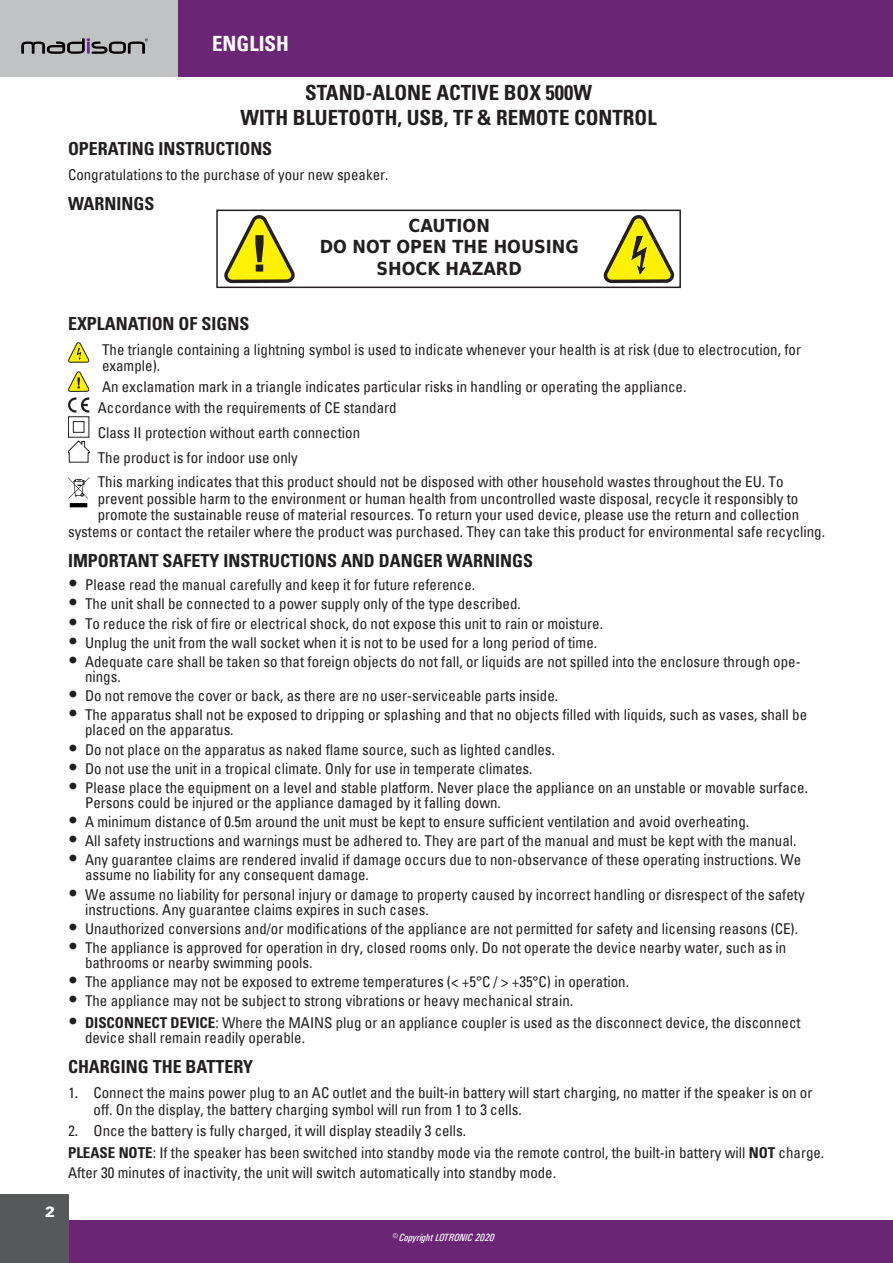
<style>
.page{position:relative;width:893px;height:1263px;background:#fff}
.page>*{position:absolute;margin:0;border:0;box-sizing:border-box;transform-origin:0 0}
.t1{font:700 condensed 20.85px/25px "Univers LT Std";color:#231f20;text-align:center}
.t2{font:700 condensed 20.85px "Univers LT Std";color:#fff}
.t3{font:700 condensed 18px "Univers LT Std";color:#231f20}
.t4{font:700 18px/21.6px "DejaVu Sans Condensed";color:#231f20;text-align:center}
.t5{font:condensed 15px/15px "Univers";color:#231f20}
.t6{font:900 15px "Univers";color:#fff}
.t7{font:italic 10.5px "Univers Condensed";color:#fff}
.s1{font-family:"DIN Pro";font-weight:900;font-stretch:normal;font-size:20.85px}
.s2{font-family:"Univers LT Std";font-weight:700}
.s3{font-family:"Univers Condensed";font-stretch:normal}
</style>
<div class="page">
<div style="left:0;top:0;width:893px;height:77px;background:#6a2675"></div>
<div style="left:0;top:1220px;width:893px;height:43px;background:#6a2675"></div>
<svg style="left:224px;top:215px;width:71px;height:68px"></svg>
<svg style="left:604px;top:215px;width:70px;height:68px"></svg>
<img style="left:617px;top:233px;width:44px;height:43px">
<div style="left:216px;top:210px;width:465px;height:78px;border:2px solid #231f20"></div>
<svg style="left:68px;top:342px;width:21px;height:21px"></svg>
<svg style="left:68px;top:371px;width:21px;height:42px"></svg>
<div style="left:68px;top:416px;width:21px;height:22px;border:1px solid #231f20"></div>
<div style="left:73px;top:421px;width:11px;height:12px;border:1px solid #231f20"></div>
<svg style="left:68px;top:441px;width:21px;height:21px"></svg>
<svg style="left:68px;top:477px;width:21px;height:30px"></svg>
<div style="left:0;top:0;width:178px;height:77px;background:#c1c2c4"></div>
<svg style="left:21px;top:38px;width:127px;height:16px"></svg>
<div style="left:0;top:1195px;width:68px;height:68px;background:#57585a"></div>
<h1 class="t2" style="left:212px;top:31px;width:78px">ENGLISH</h1>
<h1 class="t1" style="left:241px;top:80px;width:418px">STAND-ALONE ACTIVE BOX 500W<br>WITH BLUETOOTH, USB, TF &amp; REMOTE CONTROL</h1>
<p class="t3" style="left:68px;top:138px;width:206px">OPERATING INSTRUCTIONS</p>
<p class="t5" style="left:68px;top:167px;width:322px">Congratulations to the purchase of your new speaker.</p>
<p class="t3" style="left:68px;top:193px;width:88px">WARNINGS</p>
<p class="t4" style="left:320px;top:214px;width:261px">CAUTION<br>DO NOT OPEN THE HOUSING<br>SHOCK HAZARD</p>
<p class="t6" style="left:45px;top:1203px;width:11px">2</p>
<p class="t3" style="left:68px;top:312px;width:183px">EXPLANATION OF SIGNS</p>
<p class="t5" style="left:102px;top:341px;width:700px;line-height:16.5px">The triangle containing a lightning symbol is used to indicate whenever your health is at risk (due to electrocution, for example).</p>
<p class="t5" style="left:98px;top:376px;width:590px;line-height:20.7px">An exclamation mark in a triangle indicates particular risks in handling or operating the appliance.<br>Accordance with the requirements of CE standard</p>
<p class="t5" style="left:98px;top:419px;width:687px;line-height:24.9px">Class II protection without earth connection<br>The product is for indoor use only<br>This marking indicates that this product should not be disposed with other household wastes throughout the EU. To</p>
<p class="t5" style="left:68px;top:490px;width:758px;line-height:16.5px;text-align:center">prevent possible harm to the environment or human health from uncontrolled waste disposal, recycle it responsibly to<br>promote the sustainable reuse of material resources. To return your used device, please use the return and collection<br>systems or contact the retailer where the product was purchased. They can take this product for environmental safe recycling.</p>
<p class="t3" style="left:68px;top:549px;width:466px">IMPORTANT SAFETY INSTRUCTIONS AND DANGER WARNINGS</p>
<p class="t5" style="left:68px;top:577px;width:409px"><span class="s1">•</span> Please read the manual carefully and keep it for future reference.</p>
<p class="t5" style="left:68px;top:596px;width:454px"><span class="s1">•</span> The unit shall be connected to a power supply only of the type described.</p>
<p class="t5" style="left:68px;top:615px;width:536px"><span class="s1">•</span> To reduce the risk of fire or electrical shock, do not expose this unit to rain or moisture.</p>
<p class="t5" style="left:68px;top:635px;width:531px"><span class="s1">•</span> Unplug the unit from the wall socket when it is not to be used for a long period of time.</p>
<p class="t5" style="left:85px;top:654px;width:717px;text-indent:-17px"><span class="s1">•</span> Adequate care shall be taken so that foreign objects do not fall, or liquids are not spilled into the enclosure through ope&shy;nings.</p>
<p class="t5" style="left:68px;top:688px;width:492px"><span class="s1">•</span> Do not remove the cover or back, as there are no user-serviceable parts inside.</p>
<p class="t5" style="left:85px;top:707px;width:724px;text-indent:-17px"><span class="s1">•</span> The apparatus shall not be exposed to dripping or splashing and that no objects filled with liquids, such as vases, shall be placed on the apparatus.</p>
<p class="t5" style="left:68px;top:741px;width:488px"><span class="s1">•</span> Do not place on the apparatus as naked flame source, such as lighted candles.</p>
<p class="t5" style="left:68px;top:761px;width:466px"><span class="s1">•</span> Do not use the unit in a tropical climate. Only for use in temperate climates.</p>
<p class="t5" style="left:85px;top:780px;width:724px;text-indent:-17px"><span class="s1">•</span> Please place the equipment on a level and stable platform. Never place the appliance on an unstable or movable surface.<br>Persons could be injured or the appliance damaged by it falling down.</p>
<p class="t5" style="left:68px;top:814px;width:683px"><span class="s1">•</span> A minimum distance of 0.5m around the unit must be kept to ensure sufficient ventilation and avoid overheating.</p>
<p class="t5" style="left:68px;top:833px;width:730px"><span class="s1">•</span> All safety instructions and warnings must be adhered to. They are part of the manual and must be kept with the manual.</p>
<p class="t5" style="left:85px;top:852px;width:718px;text-indent:-17px"><span class="s1">•</span> Any guarantee claims are rendered invalid if damage occurs due to non-observance of these operating instructions. We assume no liability for any consequent damage.</p>
<p class="t5" style="left:85px;top:886px;width:721px;text-indent:-17px"><span class="s1">•</span> We assume no liability for personal injury or damage to property caused by incorrect handling or disrespect of the safety instructions. Any guarantee claims expires in such cases.</p>
<p class="t5" style="left:68px;top:921px;width:732px"><span class="s1">•</span> Unauthorized conversions and/or modifications of the appliance are not permitted for safety and licensing reasons (CE).</p>
<p class="t5" style="left:85px;top:940px;width:703px;text-indent:-17px"><span class="s1">•</span> The appliance is approved for operation in dry, closed rooms only. Do not operate the device nearby water, such as in bathrooms or nearby swimming pools.</p>
<p class="t5" style="left:68px;top:974px;width:563px"><span class="s1">•</span> The appliance may not be exposed to extreme temperatures (&lt; +5°C / &gt; +35°C) in operation.</p>
<p class="t5" style="left:68px;top:993px;width:507px"><span class="s1">•</span> The appliance may not be subject to strong vibrations or heavy mechanical strain.</p>
<p class="t5" style="left:85px;top:1015px;width:717px;text-indent:-17px"><span class="s1">•</span> <span class="s2">DISCONNECT DEVICE</span>: Where the MAINS plug or an appliance coupler is used as the disconnect device, the disconnect device shall remain readily operable.</p>
<p class="t3" style="left:68px;top:1056px;width:186px">CHARGING THE BATTERY</p>
<p class="t5" style="left:94px;top:1084px;width:720px;line-height:16.5px;text-indent:-26px"><span class="s3">1.</span> Connect the mains power plug to an AC outlet and the built-in battery will start charging, no matter if the speaker is on or off. On the display, the battery charging symbol will run from 1 to 3 cells.</p>
<p class="t5" style="left:68px;top:1119px;width:758px;line-height:22.2px"><span class="s3">2.</span> Once the battery is fully charged, it will display steadily 3 cells.<br><span class="s2">PLEASE NOTE</span>: If the speaker has been switched into standby mode via the remote control, the built-in battery will <span class="s2">NOT</span> charge.</p>
<p class="t5" style="left:68px;top:1165px;width:490px">After 30 minutes of inactivity, the unit will switch automatically into standby mode.</p>
<p class="t7" style="left:392px;top:1231px;width:104px">© Copyright LOTRONIC 2020</p>
</div>
